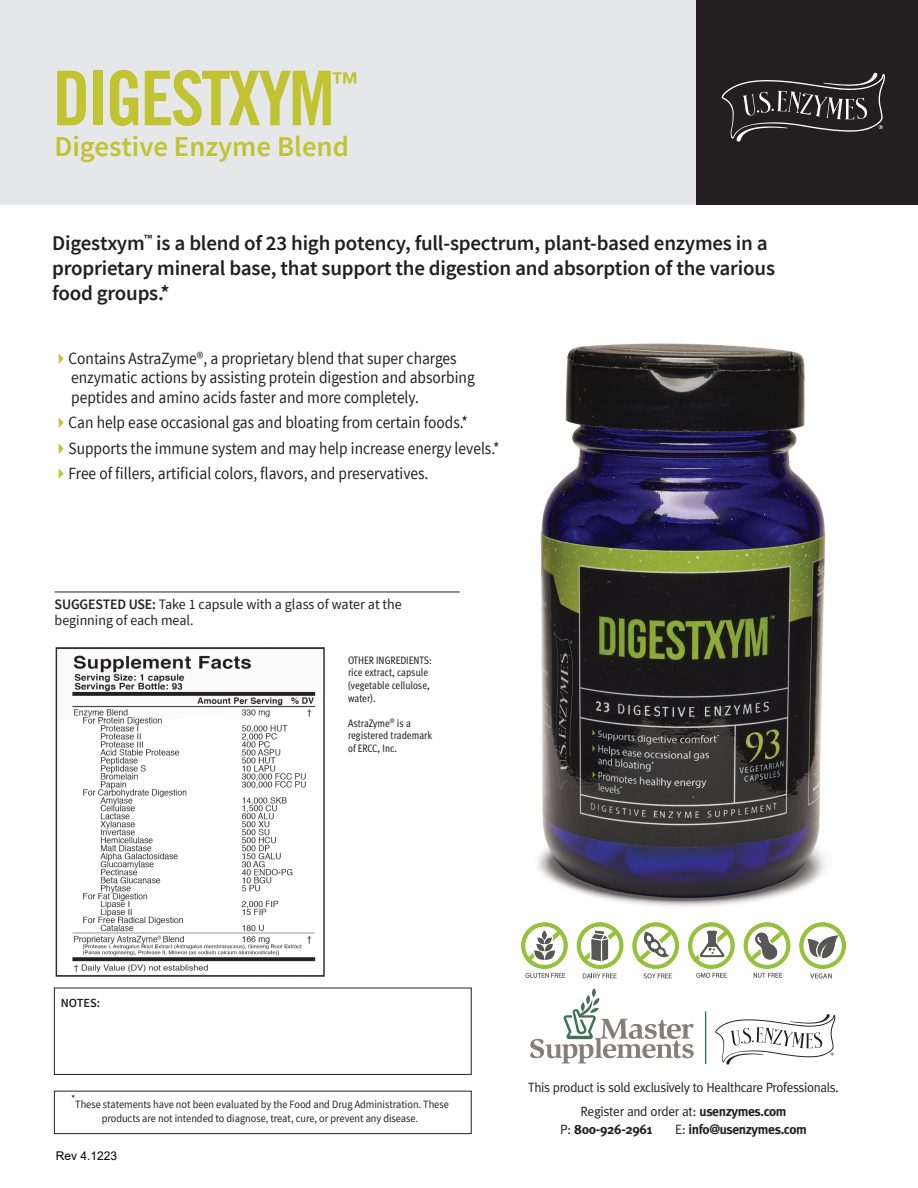
<style>
.page{position:relative;width:918px;height:1188px;background:#fff}
.page>*{position:absolute;margin:0;border:0;box-sizing:border-box;transform-origin:0 0}
.t1{font:75.6px "Trade Gothic Bold Cond Twenty";letter-spacing:-.04em;color:#c1c333}
.t2{font:600 28.8px "Source Sans Pro";color:#c1c333}
.t3{font:27.3px "Trade Gothic Bold Cond Twenty";color:#c1c333}
.t4{font:600 21px/25px "Source Sans Pro";letter-spacing:-.01em;color:#231f20}
.t5{font:17.1px/19.8px "Source Sans Pro";color:#231f20;scale:.9 1}
.t6{font:14.4px/16.2px "Source Sans Pro";color:#231f20}
.t7{font:13.5px/24px "Meta Plus";letter-spacing:-.03em;color:#231f20;text-align:center}
.t8{font:700 13.5px "Meta Plus";letter-spacing:-.03em;color:#231f20}
.t9{font:600 12.45px "Source Sans Pro";color:#231f20}
.t10{font:12px "Arial";color:#000}
.t11{font:11.1px/14.4px "Source Sans Pro";color:#231f20;text-align:center;scale:.92 1}
.t12{font:10.8px/12.6px "Meta Cond";color:#231f20}
.t13{font:10.2px "Source Sans Pro";color:#231f20}
.s1{color:#c1c333}
.s2{font-weight:600}
.s3{font-weight:700}
.s4{font-weight:400}
</style>
<div class="page">
<div style="left:0;top:0;width:918px;height:205px;background:#e6e7e9"></div>
<svg style="left:744px;top:947px;width:46px;height:31px"></svg>
<svg style="left:799px;top:947px;width:47px;height:31px"></svg>
<svg style="left:632px;top:947px;width:47px;height:31px"></svg>
<svg style="left:530px;top:988px;width:164px;height:75px"></svg>
<svg style="left:715px;top:1014px;width:121px;height:51px"></svg>
<hr style="left:705px;top:1012px;width:1px;height:52px;background:#437058">
<div style="left:54px;top:988px;width:418px;height:87px;border:1px solid #231f20"></div>
<div style="left:54px;top:1091px;width:418px;height:43px;border:1px solid #231f20"></div>
<hr style="left:55px;top:592px;width:405px;height:1px;background:#231f20">
<img style="left:55px;top:647px;width:270px;height:330px">
<div style="left:697px;top:0;width:221px;height:205px;background:#231f20"></div>
<img style="left:537px;top:343px;width:289px;height:604px">
<img style="left:744px;top:922px;width:46px;height:25px">
<img style="left:770px;top:930px;width:15px;height:13px">
<img style="left:753px;top:931px;width:24px;height:16px">
<img style="left:754px;top:933px;width:21px;height:14px">
<svg style="left:521px;top:922px;width:47px;height:56px"></svg>
<img style="left:799px;top:922px;width:47px;height:25px">
<img style="left:807px;top:935px;width:32px;height:12px">
<svg style="left:577px;top:922px;width:46px;height:56px"></svg>
<img style="left:679px;top:926px;width:9px;height:21px">
<svg style="left:688px;top:922px;width:47px;height:56px"></svg>
<img style="left:703px;top:929px;width:18px;height:18px">
<img style="left:705px;top:931px;width:14px;height:16px">
<img style="left:632px;top:922px;width:47px;height:25px">
<img style="left:665px;top:930px;width:9px;height:13px">
<img style="left:641px;top:930px;width:24px;height:17px">
<img style="left:641px;top:932px;width:21px;height:15px">
<svg style="left:722px;top:73px;width:163px;height:69px"></svg>
<h1 class="t1" style="left:53px;top:52px;width:284px">DIGESTXYM</h1>
<h3 class="t3" style="left:332px;top:65px;width:29px">™</h3>
<h2 class="t2" style="left:54px;top:128px;width:296px">Digestive Enzyme Blend</h2>
<p class="t4" style="left:52px;top:231px;width:724px">Digestxym<sup>™</sup> is a blend of 23 high potency, full-spectrum, plant-based enzymes in a proprietary mineral base, that support the digestion and absorption of the various food groups.*</p>
<p class="t5" style="left:71px;top:348px;width:450px;text-indent:-18px"><span class="s1">✔</span>Contains AstraZyme®, a proprietary blend that super charges enzymatic actions by assisting protein digestion and absorbing peptides and amino acids faster and more completely.</p>
<p class="t5" style="left:53px;top:413px;width:462px"><span class="s1">✔</span>Can help ease occasional gas and bloating from certain foods.*</p>
<p class="t5" style="left:53px;top:438px;width:497px"><span class="s1">✔</span>Supports the immune system and may help increase energy levels.*</p>
<p class="t5" style="left:53px;top:464px;width:418px"><span class="s1">✔</span>Free of fillers, artificial colors, flavors, and preservatives.</p>
<p class="t6" style="left:55px;top:596px;width:349px"><span class="s2">SUGGESTED USE:</span> Take 1 capsule with a glass of water at the beginning of each meal.</p>
<p class="t12" style="left:348px;top:654px;width:85px">OTHER INGREDIENTS: rice extract, capsule (vegetable cellulose, water).</p>
<p class="t12" style="left:348px;top:717px;width:86px">AstraZyme<sup>®</sup> is a registered trademark of ERCC, Inc.</p>
<p class="t9" style="left:61px;top:995px;width:41px">NOTES:</p>
<p class="t13" style="left:71px;top:1092px;width:6px">*</p>
<p class="t11" style="left:75px;top:1097px;width:407px">These statements have not been evaluated by the Food and Drug Administration. These products are not intended to diagnose, treat, cure, or prevent any disease.</p>
<p class="t10" style="left:56px;top:1148px;width:63px">Rev 4.1223</p>
<p class="t7" style="left:528px;top:1075px;width:312px">This product is sold exclusively to Healthcare Professionals.<br>Register and order at: <span class="s3">usenzymes.com</span></p>
<p class="t8" style="left:560px;top:1121px;width:94px"><span class="s4">P:</span> 800-926-2961</p>
<p class="t8" style="left:675px;top:1121px;width:133px"><span class="s4">E:</span> info@usenzymes.com</p>
</div>
